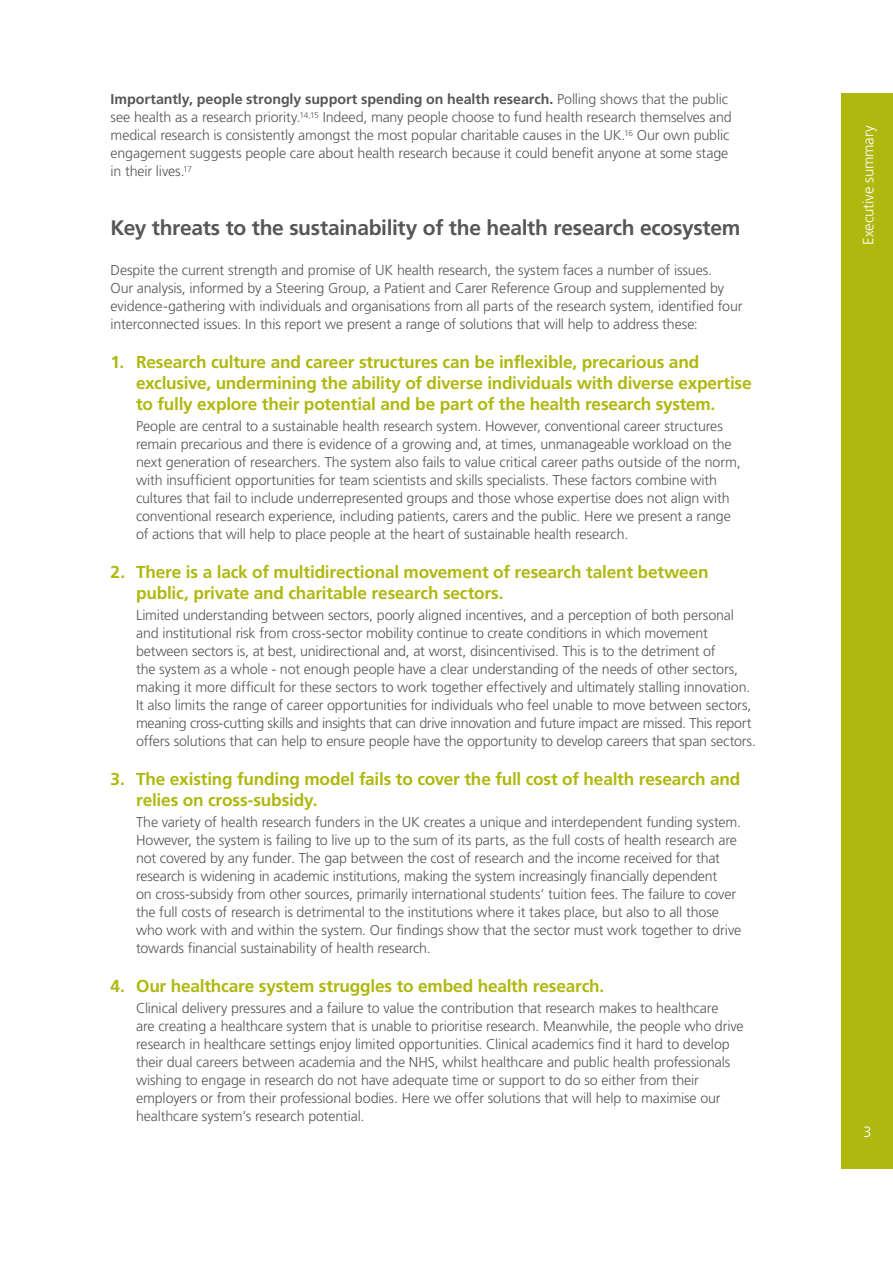
<style>
.page{position:relative;width:893px;height:1263px;background:#fff}
.page>*{position:absolute;margin:0;border:0;box-sizing:border-box;transform-origin:0 0}
.t1{font:700 21px "Frutiger LT Std";letter-spacing:-.015em;color:#575756}
.t2{font:700 17.25px/21px "Frutiger LT Std";letter-spacing:-.01em;color:#afb80f}
.t3{font:300 15px "Frutiger LT Std";letter-spacing:-.015em;color:#fff}
.t4{font:300 14.25px/18px "Frutiger LT Std";letter-spacing:-.01em;color:#575756}
.s1{font-weight:700}
</style>
<div class="page">
<div style="left:842px;top:94px;width:51px;height:1075px;background:#afb80f"></div>
<p class="t4" style="left:111px;top:91px;width:623px"><span class="s1">Importantly, people strongly support spending on health research.</span> Polling shows that the public see health as a research priority.<sup>14,15</sup> Indeed, many people choose to fund health research themselves and medical research is consistently amongst the most popular charitable causes in the UK.<sup>16</sup> Our own public engagement suggests people care about health research because it could benefit anyone at some stage in their lives.<sup>17</sup></p>
<h1 class="t1" style="left:111px;top:215px;width:631px">Key threats to the sustainability of the health research ecosystem</h1>
<p class="t4" style="left:111px;top:262px;width:633px">Despite the current strength and promise of UK health research, the system faces a number of issues.<br>Our analysis, informed by a Steering Group, a Patient and Carer Reference Group and supplemented by evidence-gathering with individuals and organisations from all parts of the research system, identified four interconnected issues. In this report we present a range of solutions that will help to address these:</p>
<p class="t2" style="left:136px;top:352px;width:617px;text-indent:-26px">1. Research culture and career structures can be inflexible, precarious and exclusive, undermining the ability of diverse individuals with diverse expertise to fully explore their potential and be part of the health research system.</p>
<p class="t4" style="left:136px;top:418px;width:606px">People are central to a sustainable health research system. However, conventional career structures remain precarious and there is evidence of a growing and, at times, unmanageable workload on the next generation of researchers. The system also fails to value critical career paths outside of the norm, with insufficient opportunities for team scientists and skills specialists. These factors combine with cultures that fail to include underrepresented groups and those whose expertise does not align with conventional research experience, including patients, carers and the public. Here we present a range of actions that will help to place people at the heart of sustainable health research.</p>
<p class="t2" style="left:136px;top:562px;width:574px;text-indent:-26px">2. There is a lack of multidirectional movement of research talent between public, private and charitable research sectors.</p>
<p class="t4" style="left:136px;top:607px;width:621px">Limited understanding between sectors, poorly aligned incentives, and a perception of both personal and institutional risk from cross-sector mobility continue to create conditions in which movement between sectors is, at best, unidirectional and, at worst, disincentivised. This is to the detriment of<br>the system as a whole - not enough people have a clear understanding of the needs of other sectors, making it more difficult for these sectors to work together effectively and ultimately stalling innovation.<br>It also limits the range of career opportunities for individuals who feel unable to move between sectors, meaning cross-cutting skills and insights that can drive innovation and future impact are missed. This report offers solutions that can help to ensure people have the opportunity to develop careers that span sectors.</p>
<p class="t2" style="left:136px;top:769px;width:606px;text-indent:-26px">3. The existing funding model fails to cover the full cost of health research and relies on cross-subsidy.</p>
<p class="t4" style="left:136px;top:814px;width:607px">The variety of health research funders in the UK creates a unique and interdependent funding system.<br>However, the system is failing to live up to the sum of its parts, as the full costs of health research are not covered by any funder. The gap between the cost of research and the income received for that research is widening in academic institutions, making the system increasingly financially dependent<br>on cross-subsidy from other sources, primarily international students’ tuition fees. The failure to cover the full costs of research is detrimental to the institutions where it takes place, but also to all those who work with and within the system. Our findings show that the sector must work together to drive towards financial sustainability of health research.</p>
<p class="t2" style="left:111px;top:976px;width:495px">4. Our healthcare system struggles to embed health research.</p>
<p class="t4" style="left:136px;top:1000px;width:609px">Clinical delivery pressures and a failure to value the contribution that research makes to healthcare<br>are creating a healthcare system that is unable to prioritise research. Meanwhile, the people who drive research in healthcare settings enjoy limited opportunities. Clinical academics find it hard to develop their dual careers between academia and the NHS, whilst healthcare and public health professionals wishing to engage in research do not have adequate time or support to do so either from their employers or from their professional bodies. Here we offer solutions that will help to maximise our healthcare system’s research potential.</p>
<p class="t3" style="left:860px;top:245px;width:121px;rotate:-90deg">Executive summary</p>
<p class="t3" style="left:863px;top:1123px;width:10px">3</p>
</div>
